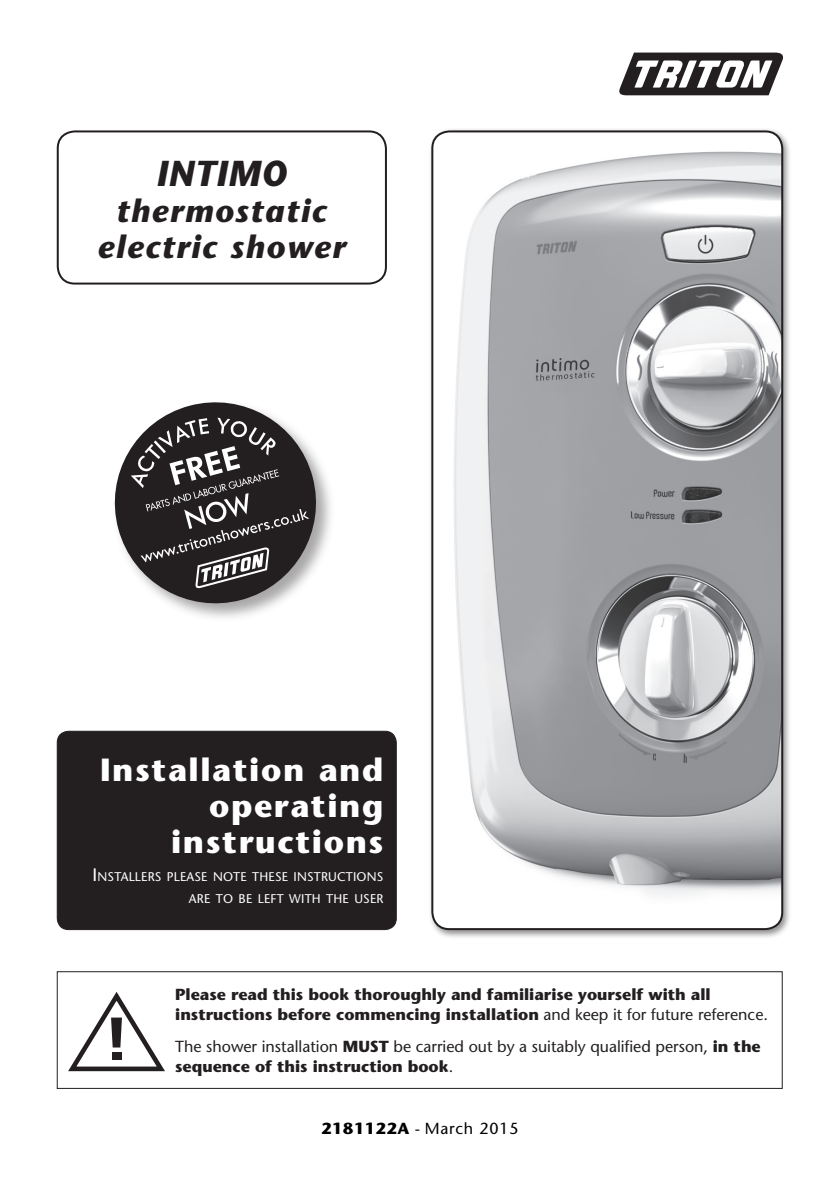
<style>
.page{position:relative;width:840px;height:1191px;background:#fff}
.page>*{position:absolute;margin:0;border:0;box-sizing:border-box;transform-origin:0 0}
.t1{font:italic 700 36px "Stone Sans Std";color:#231f20}
.t2{font:700 32px/36px "Stone Sans Std";letter-spacing:.05em;color:#fff;text-align:right}
.t3{font:italic 700 32px/36px "Stone Sans Std";letter-spacing:.05em;color:#231f20;text-align:center}
.t4{font:700 16px/20px "Stone Sans Std";color:#231f20}
.t5{font:500 16px/20px "Stone Sans Std";color:#231f20}
.t6{font:500 16px "Stone Sans Std";letter-spacing:.05em;color:#000}
.t7{font:500 12.6px/22px "Stone Sans Std";letter-spacing:.015em;color:#fff;text-align:right}
.s1{font-size:18px}
.s2{font-weight:500}
.s3{font-weight:700}
.s4{color:#231f20}
</style>
<div class="page">
<svg style="left:619px;top:52px;width:164px;height:43px"></svg>
<div style="left:57px;top:971px;width:725px;height:118px;border:1px solid #231f20"></div>
<div style="left:57px;top:130px;width:330px;height:154px;border:2px solid #231f20;border-radius:17px"></div>
<div style="left:57px;top:731px;width:339px;height:198px;background:#231f20;border-radius:11px"></div>
<div style="left:57px;top:730px;width:339px;height:200px;border:1px solid #231f20;border-radius:11px"></div>
<svg style="left:114px;top:402px;width:213px;height:212px"></svg>
<svg style="left:131px;top:418px;width:178px;height:172px;background:#4f4b4c"></svg>
<svg style="left:68px;top:992px;width:97px;height:80px"></svg>
<div style="left:112px;top:1051px;width:9px;height:8px;background:#231f20"></div>
<div style="left:427px;top:127px;width:364px;height:811px;background:#231f20;opacity:.5"></div>
<img style="left:432px;top:131px;width:349px;height:798px">
<div style="left:431px;top:130px;width:351px;height:800px;border:2px solid #231f20;border-radius:17px"></div>
<p class="t1" style="left:156px;top:152px;width:132px">INTIMO</p>
<p class="t3" style="left:97px;top:193px;width:249px">thermostatic electric shower</p>
<p class="t2" style="left:100px;top:752px;width:285px">Installation and operating</p>
<p class="t2" style="left:171px;top:824px;width:214px">instructions</p>
<p class="t7" style="left:93px;top:865px;width:292px"><span class="s1">I</span>NSTALLERS PLEASE NOTE THESE I NSTRUCTI ONS<br>ARE TO BE LEFT WITH THE USER</p>
<p class="t4" style="left:175px;top:984px;width:594px">Please read this book thoroughly and familiarise yourself with all instructions before commencing installation <span class="s2">and keep it for future reference.</span></p>
<p class="t5" style="left:175px;top:1036px;width:586px">The shower installation <span class="s3">MUST</span> be carried out by a suitably qualified person, <span class="s3">in the sequence of this instruction book</span>.</p>
<p class="t6" style="left:321px;top:1119px;width:199px"><span class="s3">2181122A</span> <span class="s4">-</span> March 2015</p>
</div>
